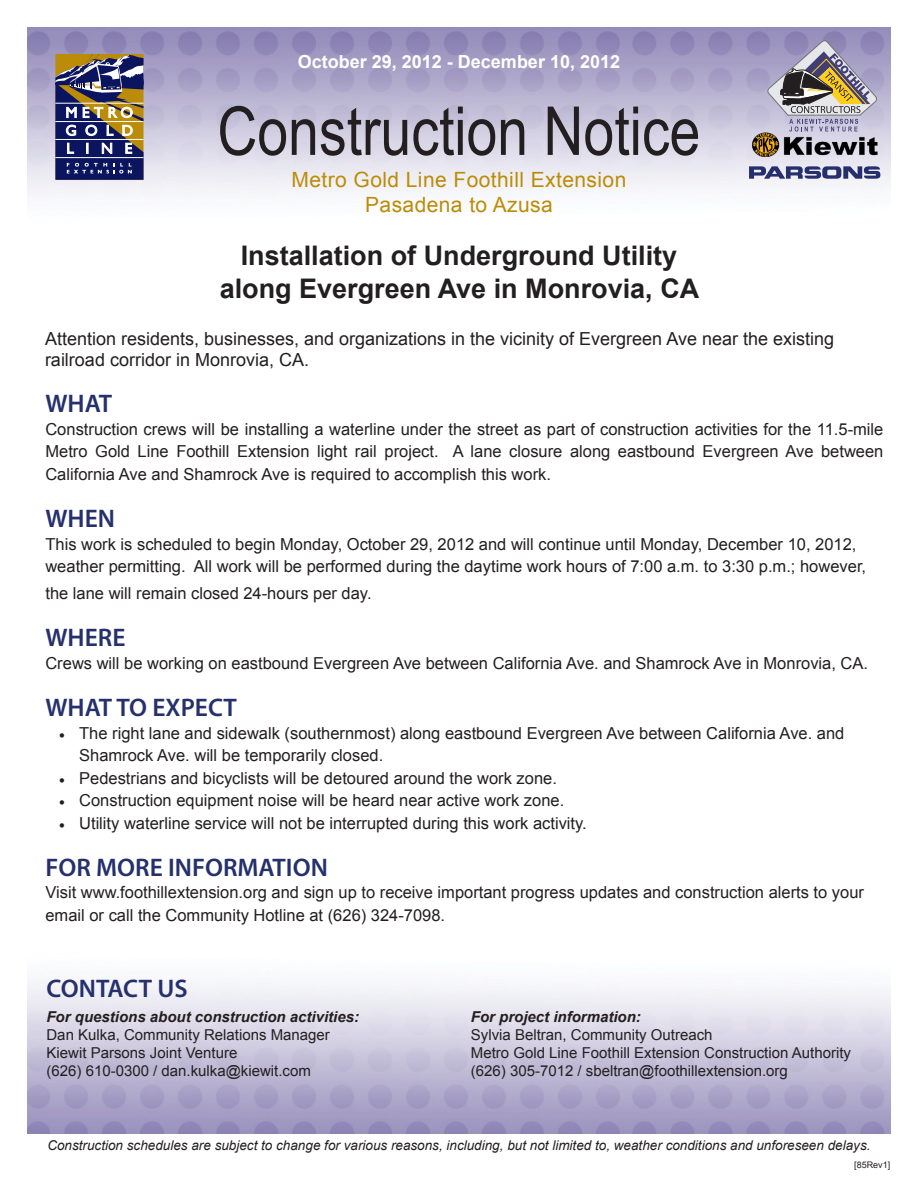
<style>
.page{position:relative;width:918px;height:1188px;background:#fff}
.page>*{position:absolute;margin:0;border:0;box-sizing:border-box;transform-origin:0 0}
.Heading{font:67.5px "Arial Narrow";color:#231f20}
.t1{font:700 27px "Arial";color:#231f20}
.Subheading{font:600 25.5px "Myriad Pro";color:#25306c}
.t2{font:21px/25.2px "Arial";letter-spacing:.02em;color:#bb8c07;text-align:center}
.t3{font:18px/21.6px "Arial";color:#231f20}
.t4{font:700 18px "Arial";color:#fff}
.Subheading-2{font:16.5px/22.5px "Arial";color:#231f20}
.Subheading-3{font:15px/18px "Arial";color:#231f20}
.Subheading-4{font:italic 700 15px "Arial";color:#231f20}
.t5{font:italic 13.5px "Arial";color:#231f20}
.t6{font:9px "Arial";color:#231f20}
.s1{font-family:"Minion Pro"}
.s2{font-weight:700;font-style:italic}
</style>
<div class="page">
<img style="left:27px;top:27px;width:864px;height:166px">
<svg style="left:55px;top:54px;width:89px;height:126px;background:#5e5968"></svg>
<svg style="left:749px;top:166px;width:131px;height:13px;background:#6d739d"></svg>
<img style="left:747px;top:127px;width:136px;height:29px">
<svg style="left:767px;top:41px;width:110px;height:91px;background:#a19ba5"></svg>
<p class="t4" style="left:298px;top:50px;width:324px">October 29, 2012 - December 10, 2012</p>
<p class="Heading" style="left:217px;top:82px;width:484px">Construction Notice</p>
<p class="t2" style="left:292px;top:167px;width:336px">Metro Gold Line Foothill Extension<br>Pasadena to Azusa</p>
<p class="t1" style="left:241px;top:238px;width:438px">Installation of Underground Utility</p>
<p class="t1" style="left:220px;top:270px;width:481px">along Evergreen Ave in Monrovia, CA</p>
<p class="t3" style="left:45px;top:328px;width:791px">Attention residents, businesses, and organizations in the vicinity of Evergreen Ave near the existing railroad corridor in Monrovia, CA.</p>
<p class="Subheading" style="left:45px;top:388px;width:68px">WHAT</p>
<p class="Subheading-2" style="left:45px;top:418px;width:840px;text-align:justify">Construction crews will be installing a waterline under the street as part of construction activities for the 11.5-mile Metro Gold Line Foothill Extension light rail project. A lane closure along eastbound Evergreen Ave between California Ave and Shamrock Ave is required to accomplish this work.</p>
<p class="Subheading" style="left:45px;top:502px;width:71px">WHEN</p>
<p class="Subheading-2" style="left:45px;top:533px;width:822px">This work is scheduled to begin Monday, October 29, 2012 and will continue until Monday, December 10, 2012, weather permitting. All work will be performed during the daytime work hours of 7:00 a.m. to 3:30 p.m.; however,</p>
<p class="Subheading-2" style="left:45px;top:582px;width:328px">the lane will remain closed 24-hours per day.</p>
<p class="Subheading" style="left:45px;top:622px;width:82px">WHERE</p>
<p class="Subheading-2" style="left:45px;top:652px;width:824px">Crews will be working on eastbound Evergreen Ave between California Ave. and Shamrock Ave in Monrovia, CA.</p>
<p class="Subheading" style="left:45px;top:691px;width:193px">WHAT TO EXPECT</p>
<p class="Subheading-2" style="left:79px;top:722px;width:767px;text-indent:-20px"><span class="s1">•</span> The right lane and sidewalk (southernmost) along eastbound Evergreen Ave between California Ave. and<br>Shamrock Ave. will be temporarily closed.</p>
<p class="Subheading-2" style="left:59px;top:767px;width:500px"><span class="s1">•</span> Pedestrians and bicyclists will be detoured around the work zone.</p>
<p class="Subheading-2" style="left:59px;top:789px;width:507px"><span class="s1">•</span> Construction equipment noise will be heard near active work zone.</p>
<p class="Subheading-2" style="left:59px;top:812px;width:529px"><span class="s1">•</span> Utility waterline service will not be interrupted during this work activity.</p>
<p class="Subheading" style="left:45px;top:851px;width:284px">FOR MORE INFORMATION</p>
<p class="Subheading-2" style="left:45px;top:881px;width:820px">Visit www.foothillextension.org and sign up to receive important progress updates and construction alerts to your email or call the Community Hotline at (626) 324-7098.</p>
<p class="Subheading" style="left:46px;top:972px;width:143px">CONTACT US</p>
<p class="Subheading-3" style="left:46px;top:1008px;width:314px"><span class="s2">For questions about construction activities:<br></span>Dan Kulka, Community Relations Manager<br>Kiewit Parsons Joint Venture</p>
<p class="Subheading-3" style="left:46px;top:1062px;width:266px">(626) 610-0300 / dan.kulka@kiewit.com</p>
<p class="Subheading-4" style="left:471px;top:1006px;width:172px">For project information:</p>
<p class="Subheading-3" style="left:471px;top:1026px;width:382px">Sylvia Beltran, Community Outreach<br>Metro Gold Line Foothill Extension Construction Authority</p>
<p class="Subheading-3" style="left:471px;top:1062px;width:319px">(626) 305-7012 / sbeltran@foothillextension.org</p>
<p class="t5" style="left:47px;top:1137px;width:825px">Construction schedules are subject to change for various reasons, including, but not limited to, weather conditions and unforeseen delays.</p>
<p class="t6" style="left:854px;top:1159px;width:38px">[85Rev1]</p>
</div>
